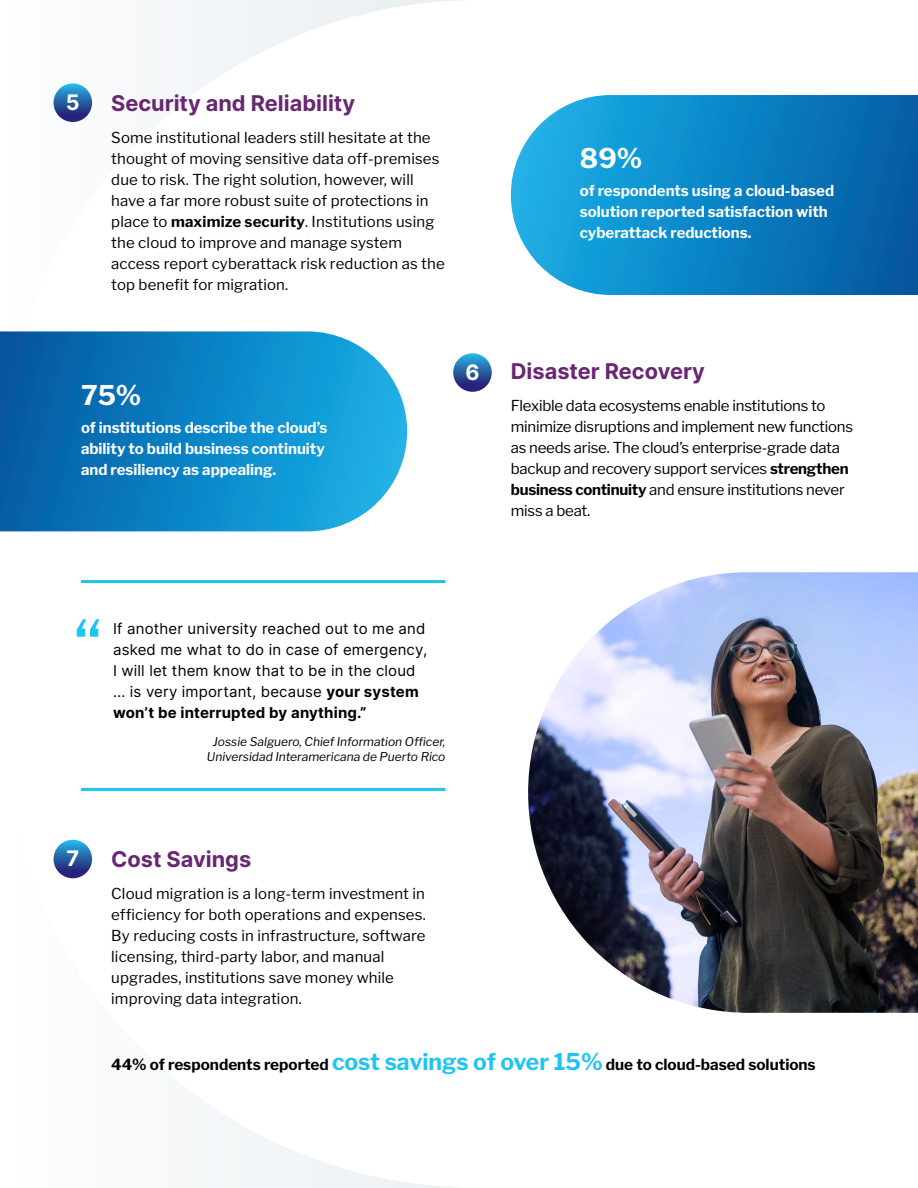
<style>
.page{position:relative;width:918px;height:1188px;background:#fff}
.page>*{position:absolute;margin:0;border:0;box-sizing:border-box;transform-origin:0 0}
.t1{font:75px "Libre Franklin";color:#20c4f4}
.t2{font:700 27px "Libre Franklin";color:#fff}
.t3{font:700 21.75px "Inter";color:#682772}
.t4{font:700 21.45px "Inter";color:#fff}
.t5{font:700 15.3px "Libre Franklin";color:#000}
.t6{font:15px/21px "Libre Franklin";letter-spacing:.01em;color:#000}
.t7{font:15px/21px "Libre Franklin";letter-spacing:-.015em;color:#000}
.t8{font:700 15px/21px "Libre Franklin";color:#fff}
.t9{font:15px/21px "Inter";letter-spacing:.01em;color:#000}
.t10{font:italic 12px/15px "Libre Franklin";color:#000;text-align:center}
.s1{font-weight:700}
.s2{font-size:22.95px;color:#20c4f4}
</style>
<div class="page">
<svg style="left:53px;top:787px;width:405px;height:401px"></svg>
<svg style="left:53px;top:0;width:425px;height:437px"></svg>
<svg style="left:0;top:331px;width:407px;height:200px;background:#1a89c6"></svg>
<svg style="left:511px;top:95px;width:407px;height:200px;background:#1a89c6"></svg>
<svg style="left:54px;top:83px;width:38px;height:39px"></svg>
<svg style="left:54px;top:840px;width:38px;height:38px"></svg>
<div style="left:453px;top:353px;width:39px;height:39px;background:linear-gradient(to bottom,#2ab5e4,#290e68);border-radius:19px"></div>
<img style="left:528px;top:572px;width:390px;height:441px">
<hr style="left:81px;top:580px;width:365px;height:3px;background:#20c4f4">
<hr style="left:81px;top:788px;width:365px;height:3px;background:#20c4f4">
<h3 class="t4" style="left:66px;top:87px;width:15px">5</h3>
<h3 class="t3" style="left:111px;top:87px;width:245px">Security and Reliability</h3>
<p class="t6" style="left:111px;top:125px;width:335px">Some institutional leaders still hesitate at the thought of moving sensitive data off-premises due to risk. The right solution, however, will have a far more robust suite of protections in place to <span class="s1">maximize security</span>. Institutions using the cloud to improve and manage system access report cyberattack risk reduction as the top benefit for migration.</p>
<h2 class="t2" style="left:81px;top:374px;width:62px">75%</h2>
<p class="t8" style="left:81px;top:416px;width:248px">of institutions describe the cloud’s ability to build business continuity and resiliency as appealing.</p>
<h3 class="t4" style="left:465px;top:357px;width:16px">6</h3>
<h2 class="t2" style="left:580px;top:137px;width:64px">89%</h2>
<p class="t8" style="left:580px;top:179px;width:256px">of respondents using a cloud-based solution reported satisfaction with cyberattack reductions.</p>
<h3 class="t3" style="left:511px;top:355px;width:196px">Disaster Recovery</h3>
<p class="t7" style="left:511px;top:394px;width:344px">Flexible data ecosystems enable institutions to minimize disruptions and implement new functions as needs arise. The cloud’s enterprise-grade data backup and recovery support services <span class="s1">strengthen business continuity</span> and ensure institutions never miss a beat.</p>
<h1 class="t1" style="left:73px;top:589px;width:31px">“</h1>
<p class="t9" style="left:113px;top:617px;width:316px">If another university reached out to me and asked me what to do in case of emergency, I will let them know that to be in the cloud … is very important, because <span class="s1">your system won’t be interrupted by anything.”</span></p>
<p class="t10" style="left:207px;top:733px;width:240px">Jossie Salguero, Chief Information Officer,<br>Universidad Interamericana de Puerto Rico</p>
<h3 class="t4" style="left:66px;top:843px;width:14px">7</h3>
<h3 class="t3" style="left:111px;top:843px;width:142px">Cost Savings</h3>
<p class="t6" style="left:111px;top:882px;width:316px">Cloud migration is a long-term investment in efficiency for both operations and expenses.<br>By reducing costs in infrastructure, software licensing, third-party labor, and manual upgrades, institutions save money while improving data integration.</p>
<p class="t5" style="left:111px;top:1052px;width:706px">44% of respondents reported <span class="s2">cost savings of over 15%</span> due to cloud-based solutions</p>
</div>
